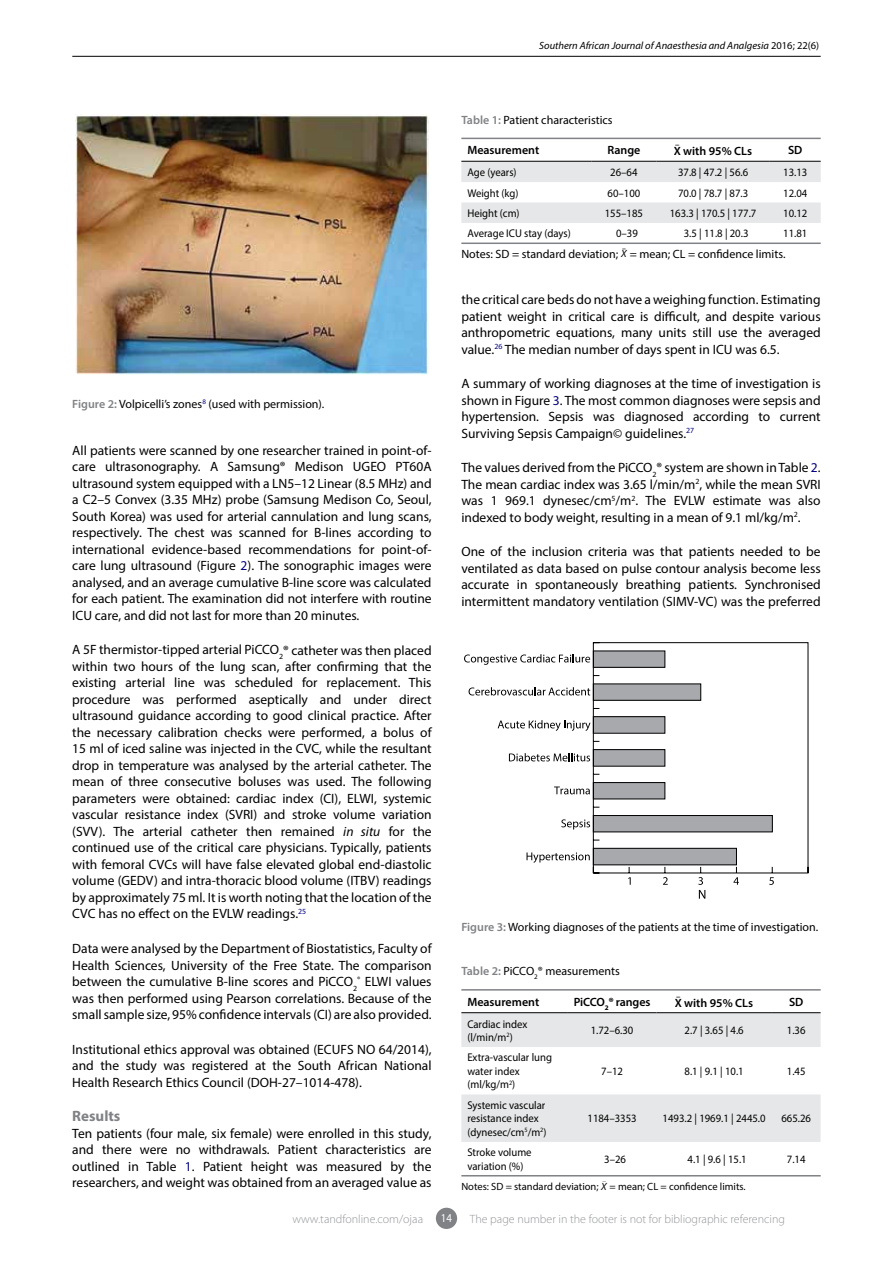
<style>
.page{position:relative;width:893px;height:1263px;background:#fff}
.page>*{position:absolute;margin:0;border:0;box-sizing:border-box;transform-origin:0 0}
.t1{font:700 15px "Myriad Pro";color:#808285}
.t2{font:13.5px/16.5px "Myriad Pro";color:#000;text-align:justify}
.t3{font:12px "Myriad Pro";color:#000}
.t4{font:300 12px "Myriad Pro";color:#939598}
.t5{font:600 12px "Myriad Pro";color:#000}
.t6{font:12px "Myriad Pro";color:#fff;scale:.9 1}
.t7{font:11.25px/13.5px "Myriad Pro";color:#000;scale:.95 1}
.t8{font:italic 10.5px "Myriad Pro";color:#000}
.t9{font:10.5px "Myriad Pro";color:#000}
.s1{font-style:normal}
.s2{font-weight:600;color:#808285}
.s3{color:#000080}
.s4{font-style:italic}
.s5{font-style:italic;font-size:10.5px}
.s6{font-weight:700}
</style>
<div class="page">
<div style="left:436px;top:1208px;width:21px;height:21px;background:#808285;border-radius:50%"></div>
<hr style="left:72px;top:56px;width:749px;height:1px;background:#000">
<img style="left:75px;top:115px;width:353px;height:260px">
<hr style="left:461px;top:138px;width:360px;height:1px;background:#808285">
<svg style="left:461px;top:162px;width:360px;height:61px"></svg>
<hr style="left:461px;top:161px;width:130px;height:1px;background:#000">
<hr style="left:591px;top:161px;width:65px;height:1px;background:#000">
<hr style="left:656px;top:161px;width:114px;height:1px;background:#000">
<hr style="left:770px;top:161px;width:51px;height:1px;background:#000">
<hr style="left:461px;top:243px;width:360px;height:1px;background:#808285">
<svg style="left:593px;top:642px;width:215px;height:232px"></svg>
<svg style="left:628px;top:877px;width:3px;height:8px"></svg>
<svg style="left:663px;top:877px;width:5px;height:8px"></svg>
<svg style="left:733px;top:877px;width:6px;height:8px"></svg>
<svg style="left:769px;top:877px;width:5px;height:8px"></svg>
<svg style="left:527px;top:852px;width:63px;height:11px"></svg>
<svg style="left:561px;top:819px;width:29px;height:10px"></svg>
<svg style="left:554px;top:786px;width:36px;height:8px"></svg>
<svg style="left:509px;top:753px;width:81px;height:8px"></svg>
<svg style="left:498px;top:720px;width:92px;height:11px"></svg>
<svg style="left:469px;top:687px;width:121px;height:8px"></svg>
<svg style="left:464px;top:654px;width:126px;height:11px"></svg>
<svg style="left:698px;top:877px;width:7px;height:22px"></svg>
<hr style="left:461px;top:989px;width:360px;height:1px;background:#808285">
<svg style="left:461px;top:1013px;width:360px;height:129px;fill:#e6e7e8"></svg>
<hr style="left:461px;top:1012px;width:107px;height:1px;background:#000">
<hr style="left:568px;top:1012px;width:88px;height:1px;background:#000">
<hr style="left:656px;top:1012px;width:116px;height:1px;background:#000">
<hr style="left:772px;top:1012px;width:49px;height:1px;background:#000">
<hr style="left:461px;top:1175px;width:360px;height:1px;background:#808285">
<p class="t8" style="left:539px;top:39px;width:281px">Southern African Journal of Anaesthesia and Analgesia <span class="s1">2016; 22(6)</span></p>
<p class="t3" style="left:802px;top:39px;width:20px">172</p>
<p class="t3" style="left:461px;top:112px;width:153px"><span class="s2">Table 1:</span> Patient characteristics</p>
<p class="t5" style="left:467px;top:142px;width:73px">Measurement</p>
<p class="t5" style="left:607px;top:142px;width:34px">Range</p>
<p class="t5" style="left:674px;top:144px;width:80px">X<sup>̄</sup> with 95% CLs</p>
<p class="t5" style="left:788px;top:142px;width:16px">SD</p>
<p class="t7" style="left:467px;top:165px;width:53px">Age (years)</p>
<p class="t7" style="left:610px;top:165px;width:30px">26–64</p>
<p class="t7" style="left:678px;top:165px;width:75px">37.8 | 47.2 | 56.6</p>
<p class="t7" style="left:783px;top:165px;width:27px">13.13</p>
<p class="t7" style="left:467px;top:186px;width:55px">Weight (kg)</p>
<p class="t7" style="left:608px;top:186px;width:36px">60–100</p>
<p class="t7" style="left:678px;top:186px;width:75px">70.0 | 78.7 | 87.3</p>
<p class="t7" style="left:783px;top:186px;width:27px">12.04</p>
<p class="t7" style="left:467px;top:206px;width:57px">Height (cm)</p>
<p class="t7" style="left:605px;top:206px;width:42px">155–185</p>
<p class="t7" style="left:670px;top:206px;width:93px">163.3 | 170.5 | 177.7</p>
<p class="t7" style="left:783px;top:206px;width:27px">10.12</p>
<p class="t7" style="left:467px;top:227px;width:110px">Average ICU stay (days)</p>
<p class="t7" style="left:616px;top:227px;width:24px">0–39</p>
<p class="t7" style="left:684px;top:227px;width:70px">3.5 | 11.8 | 20.3</p>
<p class="t7" style="left:783px;top:227px;width:27px">11.81</p>
<p class="t3" style="left:72px;top:396px;width:254px"><span class="s2">Figure 2:</span> Volpicelli’s zones<sup>8</sup> (used with permission).</p>
<p class="t2" style="left:72px;top:442px;width:361px">All patients were scanned by one researcher trained in point-of&shy;care ultrasonography. A Samsung® Medison UGEO PT60A ultrasound system equipped with a LN5–12 Linear (8.5 MHz) and a C2–5 Convex (3.35 MHz) probe (Samsung Medison Co, Seoul, South Korea) was used for arterial cannulation and lung scans, respectively. The chest was scanned for B-lines according to international evidence-based recommendations for point-of&shy;care lung ultrasound (Figure <span class="s3">2</span>). The sonographic images were analysed, and an average cumulative B-line score was calculated for each patient. The examination did not interfere with routine ICU care, and did not last for more than 20 minutes.</p>
<p class="t2" style="left:72px;top:641px;width:361px">A 5F thermistor-tipped arterial PiCCO<sub>2</sub>® catheter was then placed within two hours of the lung scan, after confirming that the existing arterial line was scheduled for replacement. This procedure was performed aseptically and under direct ultrasound guidance according to good clinical practice. After the necessary calibration checks were performed, a bolus of 15 ml of iced saline was injected in the CVC, while the resultant drop in temperature was analysed by the arterial catheter. The mean of three consecutive boluses was used. The following parameters were obtained: cardiac index (CI), ELWI, systemic vascular resistance index (SVRI) and stroke volume variation (SVV). The arterial catheter then remained <span class="s4">in situ</span> for the continued use of the critical care physicians. Typically, patients with femoral CVCs will have false elevated global end-diastolic volume (GEDV) and intra-thoracic blood volume (ITBV) readings by approximately 75 ml. It is worth noting that the location of the CVC has no effect on the EVLW readings.<sup>25</sup></p>
<p class="t2" style="left:72px;top:940px;width:361px">Data were analysed by the Department of Biostatistics, Faculty of Health Sciences, University of the Free State. The comparison between the cumulative B-line scores and PiCCO<sub>2</sub><sup>®</sup> ELWI values was then performed using Pearson correlations. Because of the small sample size, 95% confidence intervals (CI) are also provided.</p>
<p class="t2" style="left:72px;top:1040px;width:361px">Institutional ethics approval was obtained (ECUFS NO 64/2014), and the study was registered at the South African National Health Research Ethics Council (DOH-27–1014-478).</p>
<p class="t1" style="left:72px;top:1106px;width:50px">Results</p>
<p class="t2" style="left:72px;top:1124px;width:361px">Ten patients (four male, six female) were enrolled in this study, and there were no withdrawals. Patient characteristics are outlined in Table <span class="s3">1</span>. Patient height was measured by the researchers, and weight was obtained from an averaged value as</p>
<p class="t3" style="left:461px;top:246px;width:326px">Notes: SD = standard deviation; <span class="s5">X</span><sup>̄</sup> = mean; CL = confidence limits.</p>
<p class="t2" style="left:461px;top:291px;width:361px">the critical care beds do not have a weighing function. Estimating patient weight in critical care is difficult, and despite various anthropometric equations, many units still use the averaged value.<sup>26</sup> The median number of days spent in ICU was 6.5.</p>
<p class="t2" style="left:461px;top:375px;width:361px">A summary of working diagnoses at the time of investigation is shown in Figure <span class="s3">3</span>. The most common diagnoses were sepsis and hypertension. Sepsis was diagnosed according to current Surviving Sepsis Campaign© guidelines.<sup>27</sup></p>
<p class="t2" style="left:461px;top:459px;width:361px">The values derived from the PiCCO<sub>2</sub>® system are shown in Table <span class="s3">2</span>.<br>The mean cardiac index was 3.65 l/min/m<sup>2</sup>, while the mean SVRI was 1 969.1 dynesec/cm<sup>5</sup>/m<sup>2</sup>. The EVLW estimate was also indexed to body weight, resulting in a mean of 9.1 ml/kg/m<sup>2</sup>.</p>
<p class="t2" style="left:461px;top:543px;width:361px">One of the inclusion criteria was that patients needed to be ventilated as data based on pulse contour analysis become less accurate in spontaneously breathing patients. Synchronised intermittent mandatory ventilation (SIMV-VC) was the preferred</p>
<p class="t3" style="left:461px;top:919px;width:358px"><span class="s2">Figure 3:</span> Working diagnoses of the patients at the time of investigation.</p>
<p class="t3" style="left:461px;top:964px;width:160px"><span class="s2">Table 2:</span> PiCCO<sub>2</sub>® measurements</p>
<p class="t5" style="left:467px;top:994px;width:73px">Measurement</p>
<p class="t5" style="left:574px;top:994px;width:78px">PiCCO<sub>2</sub><span class="s6">®</span> ranges</p>
<p class="t5" style="left:675px;top:995px;width:80px">X<sup>̄</sup> with 95% CLs</p>
<p class="t5" style="left:789px;top:994px;width:16px">SD</p>
<p class="t7" style="left:467px;top:1017px;width:65px">Cardiac index (l/min/m<sup>2</sup>)</p>
<p class="t7" style="left:591px;top:1023px;width:46px">1.72–6.30</p>
<p class="t7" style="left:684px;top:1023px;width:64px">2.7 | 3.65 | 4.6</p>
<p class="t7" style="left:787px;top:1023px;width:21px">1.36</p>
<p class="t7" style="left:467px;top:1051px;width:91px">Extra-vascular lung water index (ml/kg/m<sup>2</sup>)</p>
<p class="t7" style="left:601px;top:1064px;width:24px">7–12</p>
<p class="t7" style="left:684px;top:1064px;width:64px">8.1 | 9.1 | 10.1</p>
<p class="t7" style="left:787px;top:1064px;width:21px">1.45</p>
<p class="t7" style="left:467px;top:1098px;width:85px">Systemic vascular resistance index (dynesec/cm<sup>5</sup>/m<sup>2</sup>)</p>
<p class="t7" style="left:587px;top:1112px;width:53px">1184–3353</p>
<p class="t7" style="left:663px;top:1112px;width:110px">1493.2 | 1969.1 | 2445.0</p>
<p class="t7" style="left:781px;top:1112px;width:33px">665.26</p>
<p class="t7" style="left:467px;top:1146px;width:69px">Stroke volume variation (%)</p>
<p class="t7" style="left:604px;top:1152px;width:24px">3–26</p>
<p class="t7" style="left:687px;top:1152px;width:64px">4.1 | 9.6 | 15.1</p>
<p class="t7" style="left:787px;top:1152px;width:21px">7.14</p>
<p class="t9" style="left:461px;top:1180px;width:286px">Notes: SD = standard deviation; <span class="s4">X</span><sup>̄</sup> = mean; CL = confidence limits.</p>
<p class="t4" style="left:292px;top:1212px;width:132px">www.tandfonline.com/ojaa</p>
<p class="t6" style="left:441px;top:1211px;width:14px">14</p>
<p class="t4" style="left:470px;top:1212px;width:317px">The page number in the footer is not for bibliographic referencing</p>
</div>
